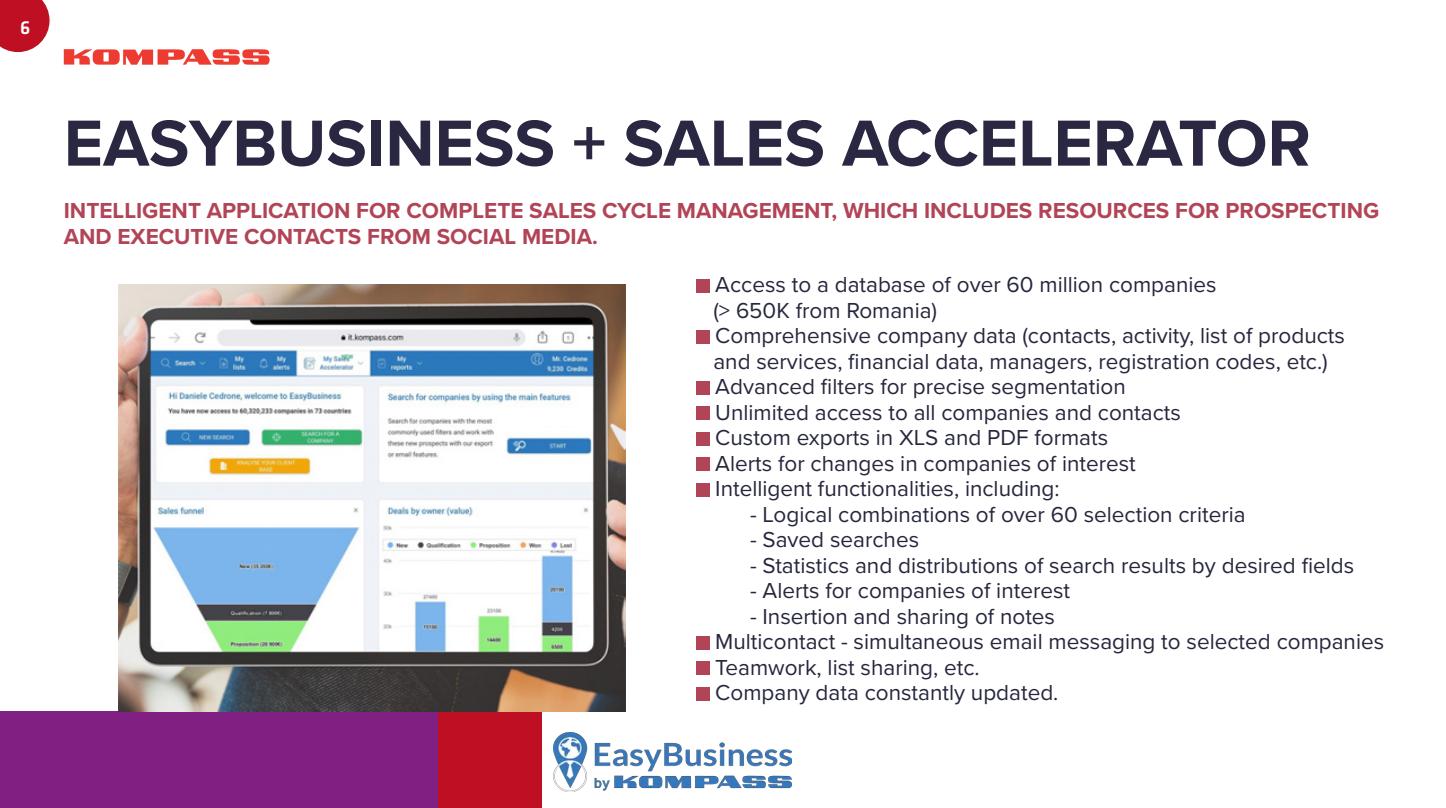
<style>
.page{position:relative;width:1446px;height:808px;background:#fff}
.page>*{position:absolute;margin:0;border:0;box-sizing:border-box;transform-origin:0 0}
.t1{font:700 67.5px "Proxima Nova";color:#292741}
.t2{font:22.5px/25.5px "Proxima Nova";color:#26273d}
.t3{font:700 22.5px/25.5px "Proxima Nova";color:#b14456}
.t4{font:500 19.5px "Klavika";color:#fff}
</style>
<div class="page">
<svg style="left:0;top:0;width:50px;height:52px;background:#c62c3d"></svg>
<div style="left:696px;top:279px;width:13px;height:13px;background:#b14456"></div>
<div style="left:696px;top:330px;width:13px;height:13px;background:#b14456"></div>
<div style="left:696px;top:381px;width:13px;height:13px;background:#b14456"></div>
<div style="left:696px;top:406px;width:13px;height:14px;background:#b14456"></div>
<div style="left:696px;top:432px;width:13px;height:13px;background:#b14456"></div>
<div style="left:696px;top:457px;width:13px;height:14px;background:#b14456"></div>
<div style="left:696px;top:483px;width:13px;height:13px;background:#b14456"></div>
<div style="left:696px;top:636px;width:13px;height:13px;background:#b14456"></div>
<div style="left:696px;top:661px;width:13px;height:14px;background:#b14456"></div>
<div style="left:696px;top:687px;width:13px;height:13px;background:#b14456"></div>
<div style="left:0;top:712px;width:438px;height:96px;background:#7f2082"></div>
<div style="left:438px;top:712px;width:103px;height:96px;background:#bf0f23"></div>
<img style="left:118px;top:284px;width:507px;height:428px">
<img style="left:553px;top:732px;width:239px;height:59px">
<svg style="left:64px;top:49px;width:206px;height:16px"></svg>
<p class="t4" style="left:20px;top:17px;width:12px">6</p>
<p class="t1" style="left:64px;top:93px;width:1248px">EASYBUSINESS + SALES ACCELERATOR</p>
<p class="t3" style="left:64px;top:198px;width:1317px">INTELLIGENT APPLICATION FOR COMPLETE SALES CYCLE MANAGEMENT, WHICH INCLUDES RESOURCES FOR PROSPECTING<br>AND EXECUTIVE CONTACTS FROM SOCIAL MEDIA.</p>
<p class="t2" style="left:713px;top:271px;width:505px">Access to a database of over 60 million companies (&gt; 650K from Romania)</p>
<p class="t2" style="left:715px;top:322px;width:631px">Comprehensive company data (contacts, activity, list of products</p>
<p class="t2" style="left:713px;top:347px;width:616px">and services, financial data, managers, registration codes, etc.)</p>
<p class="t2" style="left:715px;top:373px;width:412px">Advanced filters for precise segmentation</p>
<p class="t2" style="left:715px;top:398px;width:467px">Unlimited access to all companies and contacts</p>
<p class="t2" style="left:715px;top:424px;width:394px">Custom exports in XLS and PDF formats</p>
<p class="t2" style="left:715px;top:449px;width:422px">Alerts for changes in companies of interest</p>
<p class="t2" style="left:715px;top:475px;width:346px">Intelligent functionalities, including:</p>
<p class="t2" style="left:750px;top:500px;width:497px">- Logical combinations of over 60 selection criteria</p>
<p class="t2" style="left:750px;top:526px;width:171px">- Saved searches</p>
<p class="t2" style="left:750px;top:551px;width:606px">- Statistics and distributions of search results by desired fields</p>
<p class="t2" style="left:750px;top:577px;width:322px">- Alerts for companies of interest</p>
<p class="t2" style="left:750px;top:602px;width:307px">- Insertion and sharing of notes</p>
<p class="t2" style="left:715px;top:628px;width:670px">Multicontact - simultaneous email messaging to selected companies</p>
<p class="t2" style="left:715px;top:653px;width:266px">Teamwork, list sharing, etc.</p>
<p class="t2" style="left:715px;top:679px;width:345px">Company data constantly updated.</p>
</div>
